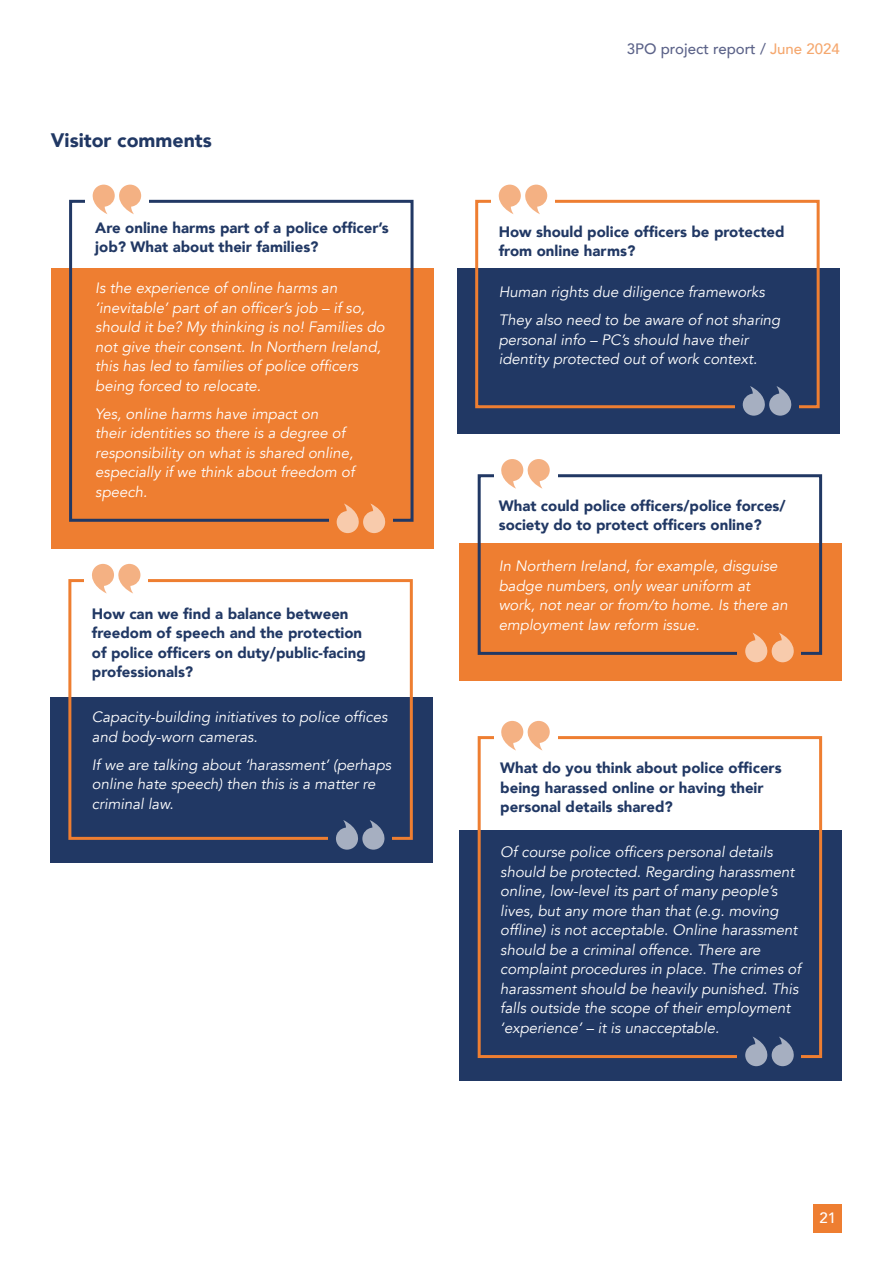
<style>
.page{position:relative;width:893px;height:1263px;background:#fff}
.page>*{position:absolute;margin:0;border:0;box-sizing:border-box;transform-origin:0 0}
.t1{font:900 19.5px "Avenir";color:#213864}
.t2{font:italic 15px/19.5px "Avenir";color:#fff}
.t3{font:900 15px/19.5px "Avenir";color:#213864}
.t4{font:500 15px "Avenir";color:#5c6389}
.t5{font:500 15px "Avenir";color:#fff}
.s1{color:#f5a86f}
</style>
<div class="page">
<div style="left:457px;top:269px;width:382px;height:165px;background:#213864"></div>
<div style="left:475px;top:200px;width:345px;height:208px;border:3px solid #ee7e31"></div>
<div style="left:491px;top:187px;width:64px;height:21px;background:#fff"></div>
<div style="left:735px;top:394px;width:63px;height:21px;background:#213864"></div>
<svg style="left:498px;top:185px;width:49px;height:29px"></svg>
<svg style="left:743px;top:386px;width:49px;height:30px"></svg>
<div style="left:51px;top:269px;width:382px;height:280px;background:#ee7e31"></div>
<div style="left:69px;top:200px;width:345px;height:322px;border:3px solid #213864"></div>
<div style="left:85px;top:187px;width:64px;height:21px;background:#fff"></div>
<div style="left:329px;top:511px;width:63px;height:21px;background:#ee7e31"></div>
<svg style="left:92px;top:185px;width:49px;height:29px"></svg>
<svg style="left:337px;top:503px;width:49px;height:30px"></svg>
<div style="left:50px;top:697px;width:383px;height:166px;background:#213864"></div>
<div style="left:68px;top:579px;width:345px;height:261px;border:3px solid #ee7e31"></div>
<div style="left:85px;top:567px;width:63px;height:20px;background:#fff"></div>
<div style="left:328px;top:828px;width:64px;height:20px;background:#213864"></div>
<svg style="left:92px;top:564px;width:48px;height:30px"></svg>
<svg style="left:336px;top:820px;width:49px;height:30px"></svg>
<div style="left:459px;top:543px;width:383px;height:137px;background:#ee7e31"></div>
<div style="left:478px;top:474px;width:344px;height:181px;border:3px solid #213864"></div>
<div style="left:494px;top:462px;width:63px;height:20px;background:#fff"></div>
<div style="left:738px;top:641px;width:63px;height:20px;background:#ee7e31"></div>
<svg style="left:501px;top:459px;width:49px;height:30px"></svg>
<svg style="left:745px;top:633px;width:49px;height:29px"></svg>
<div style="left:459px;top:830px;width:383px;height:250px;background:#213864"></div>
<div style="left:478px;top:736px;width:344px;height:322px;border:3px solid #ee7e31"></div>
<div style="left:494px;top:724px;width:63px;height:20px;background:#fff"></div>
<div style="left:738px;top:1044px;width:63px;height:21px;background:#213864"></div>
<svg style="left:501px;top:721px;width:49px;height:30px"></svg>
<svg style="left:745px;top:1036px;width:49px;height:30px"></svg>
<div style="left:813px;top:1204px;width:29px;height:29px;background:#ee7e31"></div>
<h1 class="t1" style="left:51px;top:124px;width:163px">Visitor comments</h1>
<p class="t3" style="left:95px;top:218px;width:295px">Are online harms part of a police officer’s job? What about their families?</p>
<p class="t2" style="left:95px;top:279px;width:291px">Is the experience of online harms an ‘inevitable’ part of an officer’s job – if so, should it be? My thinking is no! Families do not give their consent. In Northern Ireland, this has led to families of police officers being forced to relocate.</p>
<p class="t2" style="left:95px;top:404px;width:261px">Yes, online harms have impact on<br>their identities so there is a degree of responsibility on what is shared online, especially if we think about freedom of speech.</p>
<p class="t3" style="left:92px;top:603px;width:275px">How can we find a balance between freedom of speech and the protection of police officers on duty/public-facing professionals?</p>
<p class="t2" style="left:92px;top:708px;width:297px">Capacity-building initiatives to police offices and body-worn cameras.</p>
<p class="t2" style="left:92px;top:755px;width:301px">If we are talking about ‘harassment’ (perhaps online hate speech) then this is a matter re criminal law.</p>
<p class="t4" style="left:627px;top:36px;width:214px">3PO project report / <span class="s1">June 2024</span></p>
<p class="t3" style="left:499px;top:221px;width:287px">How should police officers be protected from online harms?</p>
<p class="t2" style="left:499px;top:278px;width:283px;line-height:28px">Human rights due diligence frameworks<br>They also need to be aware of not sharing</p>
<p class="t2" style="left:499px;top:330px;width:260px">personal info – PC’s should have their identity protected out of work context.</p>
<p class="t3" style="left:499px;top:496px;width:288px">What could police officers/police forces/ society do to protect officers online?</p>
<p class="t2" style="left:499px;top:556px;width:290px">In Northern Ireland, for example, disguise badge numbers, only wear uniform at work, not near or from/to home. Is there an employment law reform issue.</p>
<p class="t3" style="left:500px;top:758px;width:283px">What do you think about police officers being harassed online or having their personal details shared?</p>
<p class="t2" style="left:500px;top:843px;width:302px">Of course police officers personal details should be protected. Regarding harassment online, low-level its part of many people’s lives, but any more than that (e.g. moving offline) is not acceptable. Online harassment should be a criminal offence. There are complaint procedures in place. The crimes of harassment should be heavily punished. This falls outside the scope of their employment ‘experience’ – it is unacceptable.</p>
<p class="t5" style="left:819px;top:1205px;width:18px">21</p>
</div>
